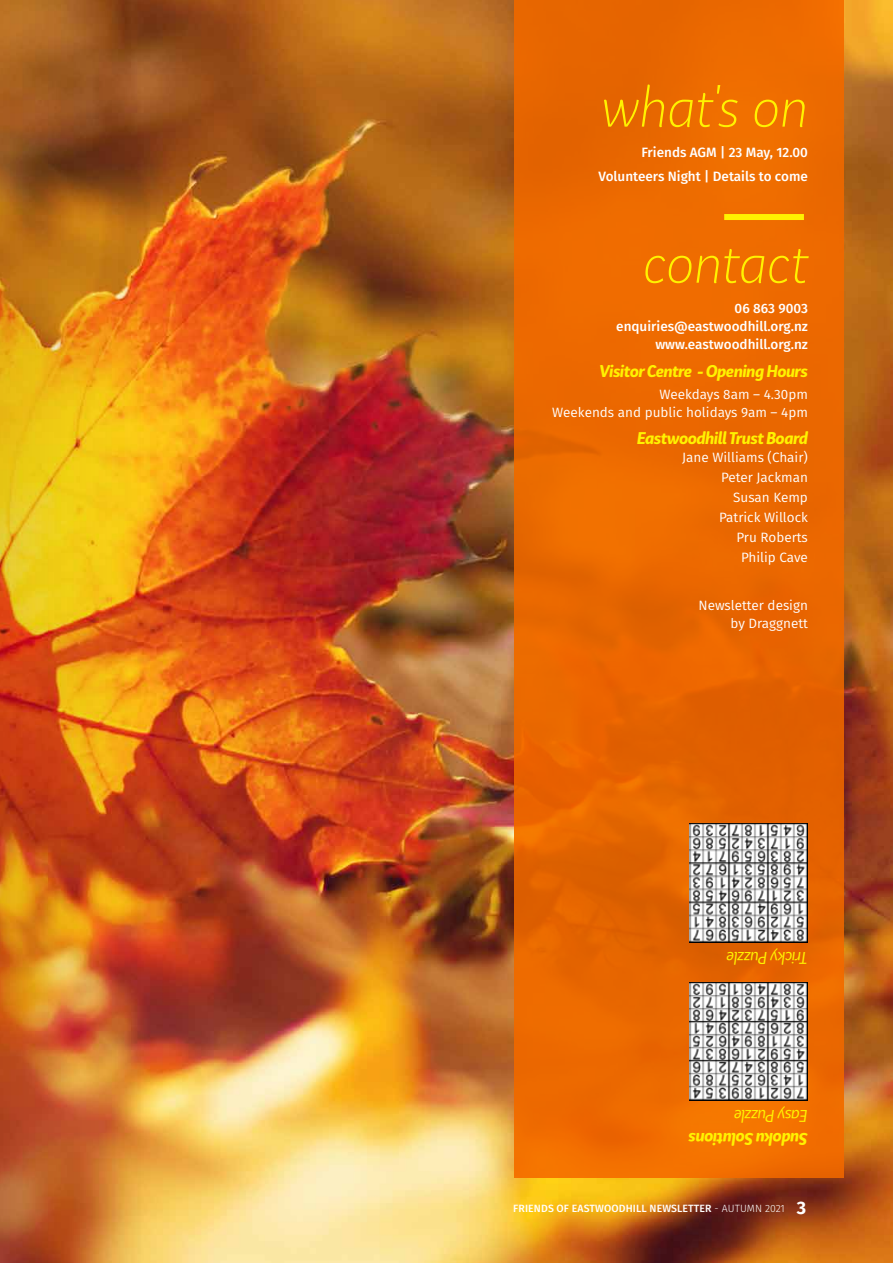
<style>
.page{position:relative;width:893px;height:1263px;background:#fff}
.page>*{position:absolute;margin:0;border:0;box-sizing:border-box;transform-origin:0 0}
.t1{font:italic 300 54px "Bw Surco";color:#fff200}
.t2{font:italic 700 16.5px "Bw Surco";letter-spacing:-.03em;color:#fff200}
.t3{font:italic 16.5px "Bw Surco";letter-spacing:-.03em;color:#fff200}
.t4{font:13.5px/19.8px "Fira Sans";color:#fff;text-align:right}
.t5{font:500 13.5px/18px "Fira Sans";color:#fff;text-align:right}
.t6{font:500 10.5px "Fira Sans";letter-spacing:.01em;color:#fff}
.s1{font-weight:300}
.s2{font-weight:700;font-size:18px}
</style>
<div class="page">
<img style="left:140px;top:0;width:753px;height:1263px">
<div style="left:514px;top:0;width:330px;height:1178px;background:#eb6800"></div>
<img style="left:0;top:0;width:140px;height:1263px">
<div style="left:724px;top:214px;width:80px;height:6px;background:#fff200"></div>
<img style="left:689px;top:982px;width:119px;height:119px">
<img style="left:689px;top:824px;width:119px;height:118px">
<h1 class="t1" style="left:601px;top:72px;width:209px">what's on</h1>
<p class="t5" style="left:598px;top:140px;width:211px;line-height:24px">Friends AGM | 23 May, 12.00<br>Volunteers Night | Details to come</p>
<h1 class="t1" style="left:643px;top:228px;width:167px">contact</h1>
<p class="t5" style="left:616px;top:299px;width:193px">06 863 9003 enquiries@eastwoodhill.org.nz www.eastwoodhill.org.nz</p>
<p class="t2" style="left:599px;top:359px;width:210px">Visitor Centre - Opening Hours</p>
<p class="t4" style="left:552px;top:385px;width:257px;line-height:18px">Weekdays 8am – 4.30pm<br>Weekends and public holidays 9am – 4pm</p>
<p class="t2" style="left:637px;top:427px;width:173px">Eastwoodhill Trust Board</p>
<p class="t4" style="left:682px;top:447px;width:127px">Jane Williams (Chair)<br>Peter Jackman<br>Susan Kemp<br>Patrick Willock<br>Pru Roberts<br>Philip Cave</p>
<p class="t4" style="left:698px;top:596px;width:111px;line-height:18px">Newsletter design by Draggnett</p>
<p class="t3" style="left:808px;top:968px;width:83px;rotate:-180deg">Tricky Puzzle</p>
<p class="t3" style="left:808px;top:1126px;width:75px;rotate:-180deg">Easy Puzzle</p>
<p class="t2" style="left:808px;top:1150px;width:121px;rotate:-180deg">Sudoku Solutions</p>
<p class="t6" style="left:513px;top:1200px;width:294px">FRIENDS OF EASTWOODHILL NEWSLETTER <span class="s1">- AUTUMN 2021</span> <span class="s2">3</span></p>
</div>
